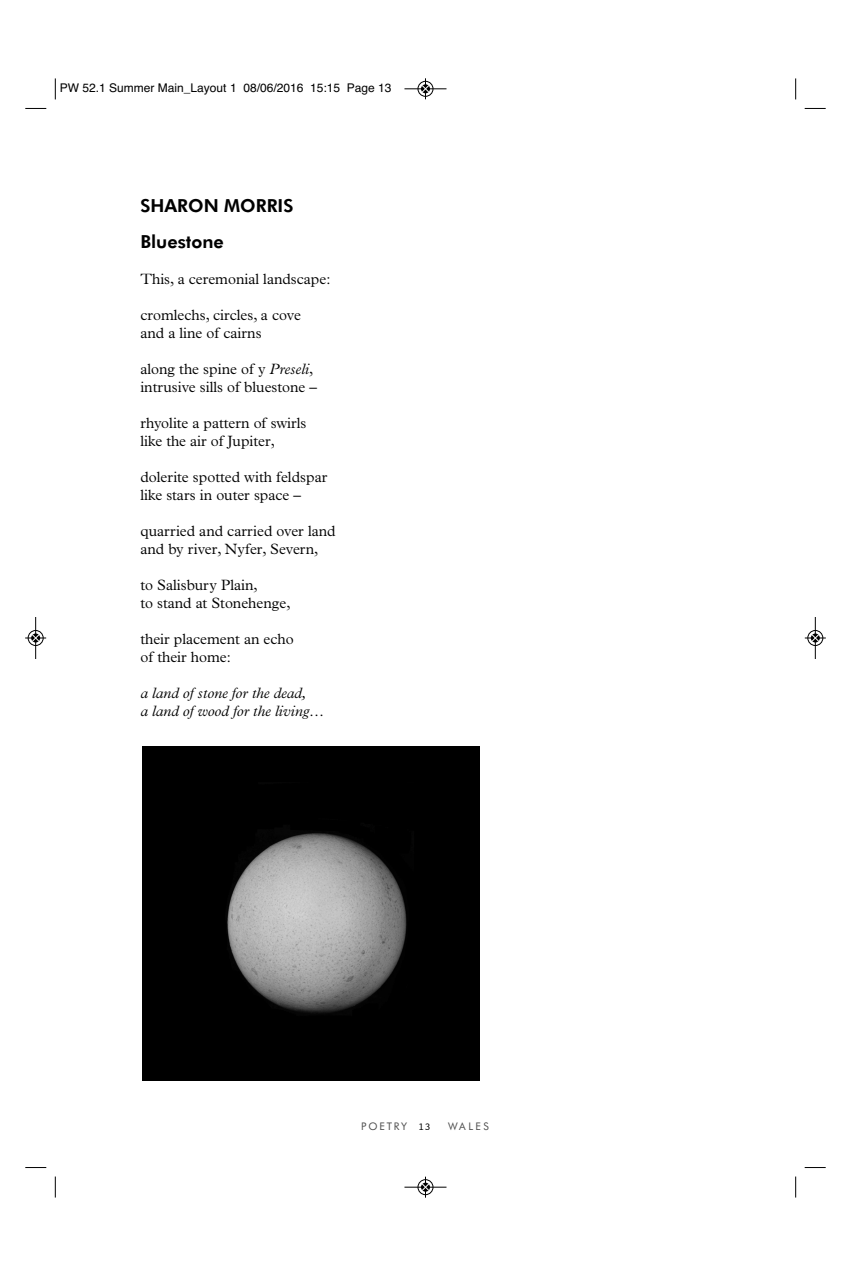
<style>
.page{position:relative;width:851px;height:1276px;background:#fff}
.page>*{position:absolute;margin:0;border:0;box-sizing:border-box;transform-origin:0 0}
.t1{font:800 18px/36px "Futura BT";color:#000}
.t2{font:300 15px/18px "Plantin";color:#000}
.t3{font:italic 300 15px/18px "Plantin";color:#000}
.t4{font:12px "Helvetica";color:#000}
.t5{font:10.5px "Futura BT";letter-spacing:.175em;color:#4d4d4d}
.t6{font:10.5px "Courier";color:#000}
.s1{font-style:italic}
</style>
<div class="page">
<img style="left:143px;top:746px;width:336px;height:334px">
<svg style="left:55px;top:78px;width:1px;height:21px"></svg>
<svg style="left:25px;top:108px;width:21px;height:1px"></svg>
<svg style="left:795px;top:78px;width:1px;height:21px"></svg>
<svg style="left:804px;top:108px;width:21px;height:1px"></svg>
<svg style="left:55px;top:1176px;width:1px;height:21px"></svg>
<svg style="left:25px;top:1167px;width:21px;height:1px"></svg>
<svg style="left:795px;top:1176px;width:1px;height:21px"></svg>
<svg style="left:804px;top:1167px;width:21px;height:1px"></svg>
<div style="left:417px;top:81px;width:16px;height:16px;border:1px solid #fff;border-radius:50%"></div>
<hr style="left:404px;top:89px;width:42px;height:1px;background:#000">
<div style="left:418px;top:81px;width:15px;height:15px;border:1px solid #000;border-radius:50%"></div>
<svg style="left:421px;top:78px;width:8px;height:21px"></svg>
<div style="left:417px;top:1179px;width:16px;height:16px;border:1px solid #fff;border-radius:50%"></div>
<hr style="left:404px;top:1187px;width:42px;height:1px;background:#000">
<div style="left:418px;top:1179px;width:15px;height:15px;border:1px solid #000;border-radius:50%"></div>
<svg style="left:421px;top:1176px;width:8px;height:21px"></svg>
<div style="left:28px;top:630px;width:16px;height:16px;border:1px solid #fff;border-radius:50%"></div>
<hr style="left:35px;top:617px;width:1px;height:42px;background:#000">
<div style="left:28px;top:630px;width:15px;height:15px;border:1px solid #000;border-radius:50%"></div>
<svg style="left:25px;top:634px;width:21px;height:8px"></svg>
<div style="left:807px;top:630px;width:16px;height:16px;border:1px solid #fff;border-radius:50%"></div>
<hr style="left:814px;top:617px;width:1px;height:42px;background:#000">
<div style="left:807px;top:630px;width:15px;height:15px;border:1px solid #000;border-radius:50%"></div>
<svg style="left:804px;top:634px;width:21px;height:8px"></svg>
<p class="t4" style="left:60px;top:83px;width:333px">PW 52.1 Summer Main_Layout 1 08/06/2016 15:15 Page 13</p>
<p class="t1" style="left:140px;top:189px;width:154px">SHARON MORRIS<br>Bluestone</p>
<p class="t2" style="left:140px;top:271px;width:191px">This, a ceremonial landscape:</p>
<p class="t2" style="left:140px;top:307px;width:162px">cromlechs, circles, a cove and a line of cairns</p>
<p class="t2" style="left:140px;top:361px;width:178px">along the spine of y <span class="s1">Preseli</span>, intrusive sills of bluestone –</p>
<p class="t2" style="left:140px;top:415px;width:167px">rhyolite a pattern of swirls like the air of Jupiter,</p>
<p class="t2" style="left:140px;top:469px;width:188px">dolerite spotted with feldspar like stars in outer space –</p>
<p class="t2" style="left:140px;top:523px;width:197px">quarried and carried over land and by river, Nyfer, Severn,</p>
<p class="t2" style="left:140px;top:577px;width:151px">to Salisbury Plain,<br>to stand at Stonehenge,</p>
<p class="t2" style="left:140px;top:631px;width:155px">their placement an echo of their home:</p>
<p class="t3" style="left:140px;top:685px;width:185px">a land of stone for the dead,<br>a land of wood for the living…</p>
<p class="t5" style="left:361px;top:1121px;width:47px">POETRY</p>
<p class="t5" style="left:448px;top:1121px;width:42px">WALES</p>
<p class="t6" style="left:418px;top:1122px;width:14px">13</p>
</div>
